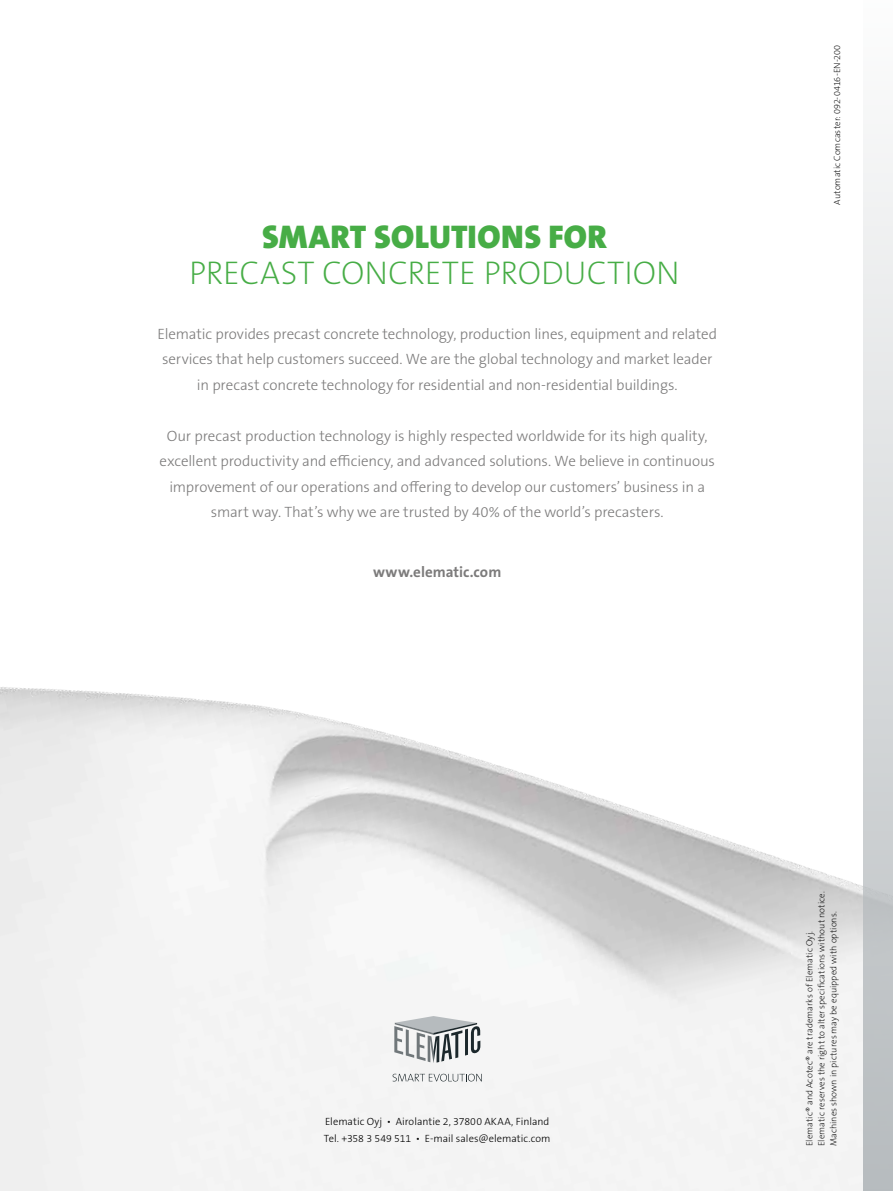
<style>
.page{position:relative;width:893px;height:1191px;background:#fff}
.page>*{position:absolute;margin:0;border:0;box-sizing:border-box;transform-origin:0 0}
.t1{font:200 33px "The Sans B Plus W2";color:#47ad46}
.t2{font:900 33px "The Sans B Plus W9";letter-spacing:.015em;color:#47ad46}
.t3{font:300 15px/25.5px "The Sans B Plus W3";letter-spacing:-.005em;color:#7c7b7b;text-align:center}
.t4{font:700 15px "The Sans B Plus W7";letter-spacing:.005em;color:#7c7b7b}
.t5{font:300 10.5px/16.5px "The Sans B Plus W3";color:#000}
.t6{font:200 9px/12px "The Sans B Plus W2";letter-spacing:.01em;color:#000}
</style>
<div class="page">
<img style="left:0;top:687px;width:863px;height:504px">
<svg style="left:393px;top:1073px;width:89px;height:8px"></svg>
<svg style="left:394px;top:1016px;width:86px;height:47px"></svg>
<div style="left:863px;top:0;width:30px;height:1191px;background:linear-gradient(to bottom,#fdfdfd,#b5babd)"></div>
<h1 class="t2" style="left:262px;top:215px;width:346px">SMART SOLUTIONS FOR</h1>
<h1 class="t1" style="left:189px;top:251px;width:492px">PRECAST CONCRETE PRODUCTION</h1>
<p class="t3" style="left:158px;top:321px;width:561px">Elematic provides precast concrete technology, production lines, equipment and related services that help customers succeed. We are the global technology and market leader in precast concrete technology for residential and non-residential buildings.</p>
<p class="t3" style="left:160px;top:423px;width:557px">Our precast production technology is highly respected worldwide for its high quality, excellent productivity and efficiency, and advanced solutions. We believe in continuous improvement of our operations and offering to develop our customers’ business in a smart way. That’s why we are trusted by 40% of the world’s precasters.</p>
<p class="t4" style="left:373px;top:562px;width:130px">www.elematic.com</p>
<p class="t6" style="left:831px;top:205px;width:162px;rotate:-90deg">Automatic Comcaster: 092-0416-EN-200</p>
<p class="t5" style="left:324px;top:1113px;width:228px">Elematic Oyj • Airolantie 2, 37800 AKAA, Finland<br>Tel. +358 3 549 511 • E-mail sales@elematic.com</p>
<p class="t6" style="left:803px;top:1146px;width:256px;rotate:-90deg">Elematic® and Acotec® are trademarks of Elematic Oyj.<br>Elematic reserves the right to alter specifications without notice.<br>Machines shown in pictures may be equipped with options.</p>
</div>
